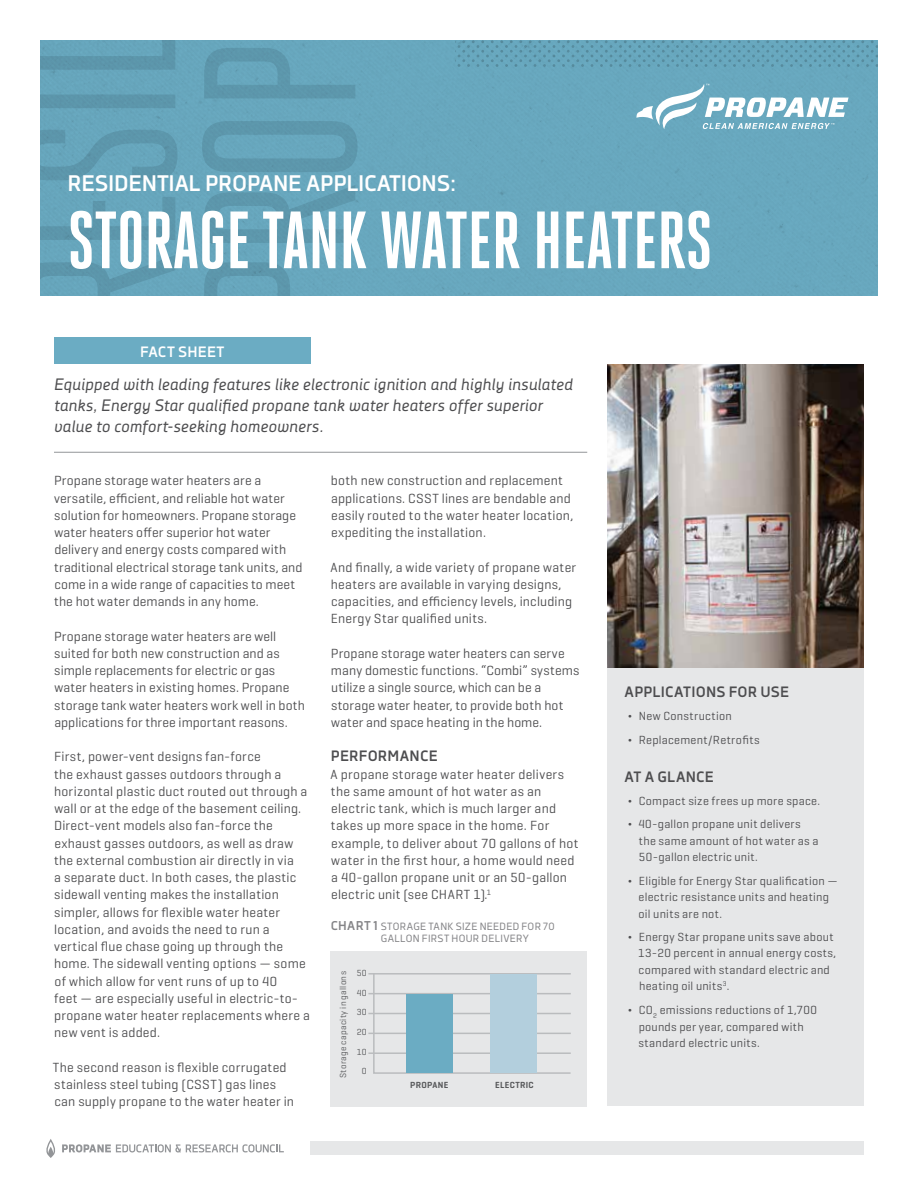
<style>
.page{position:relative;width:918px;height:1188px;background:#fff}
.page>*{position:absolute;margin:0;border:0;box-sizing:border-box;transform-origin:0 0}
.t1{font:700 81px "Heroic Condensed";letter-spacing:-.01em;color:#fff}
.t2{font:700 22.5px "Decima Nova";letter-spacing:-.01em;color:#fff}
.t3{font:italic 16.5px/21px "Decima Nova";letter-spacing:.01em;color:#4d4d4f}
.t4{font:700 15px "Decima Nova";letter-spacing:.01em;color:#4d4d4f}
.t5{font:700 15px "Decima Nova";letter-spacing:.01em;color:#fff}
.t6{font:13.5px/17.2px "Geogrotesque";letter-spacing:.015em;color:#4d4d4f}
.t7{font:12px/16.5px "Geogrotesque";letter-spacing:.02em;color:#4d4d4f}
.t8{font:10.5px/12px "Decima Nova";letter-spacing:.025em;color:#848487}
.t9{font:9px/19.6px "Geogrotesque";letter-spacing:.035em;color:#58595b}
.t10{font:600 9px "Geogrotesque";letter-spacing:.035em;color:#58595b}
.s1{font-weight:700;font-size:12.75px}
</style>
<div class="page">
<div style="left:178px;top:40px;width:700px;height:256px;background:#68a7be"></div>
<svg style="left:202px;top:40px;width:156px;height:256px;background:#63a0b6"></svg>
<svg style="left:40px;top:40px;width:138px;height:256px;background:#63a0b6"></svg>
<svg style="left:456px;top:40px;width:422px;height:28px;background:#65a3b9"></svg>
<div style="left:54px;top:338px;width:256px;height:26px;background:#6bacc3"></div>
<img style="left:608px;top:364px;width:256px;height:305px">
<hr style="left:54px;top:452px;width:533px;height:1px;background:#939598">
<div style="left:310px;top:1141px;width:554px;height:14px;background:#e6e7e8"></div>
<svg style="left:62px;top:1144px;width:222px;height:8px"></svg>
<svg style="left:46px;top:1139px;width:9px;height:19px"></svg>
<div style="left:331px;top:951px;width:256px;height:155px;background:#e6e7e8"></div>
<hr style="left:368px;top:1052px;width:203px;height:2px;background:#babcbe">
<hr style="left:368px;top:1013px;width:203px;height:1px;background:#babcbe">
<hr style="left:368px;top:1033px;width:203px;height:1px;background:#babcbe">
<hr style="left:368px;top:973px;width:203px;height:2px;background:#babcbe">
<svg style="left:372px;top:974px;width:199px;height:100px"></svg>
<hr style="left:368px;top:993px;width:203px;height:1px;background:#babcbe">
<div style="left:406px;top:994px;width:47px;height:78px;background:#6bacc3"></div>
<div style="left:491px;top:974px;width:46px;height:98px;background:#b3cfdd"></div>
<div style="left:608px;top:669px;width:256px;height:437px;background:#e6e7e8"></div>
<svg style="left:636px;top:84px;width:213px;height:45px"></svg>
<h2 class="t2" style="left:68px;top:171px;width:390px">RESIDENTIAL PROPANE APPLICATIONS:</h2>
<h1 class="t1" style="left:68px;top:196px;width:647px">STORAGE TANK WATER HEATERS</h1>
<p class="t5" style="left:140px;top:343px;width:86px">FACT SHEET</p>
<p class="t3" style="left:54px;top:374px;width:520px">Equipped with leading features like electronic ignition and highly insulated tanks, Energy Star qualified propane tank water heaters offer superior value to comfort-seeking homeowners.</p>
<p class="t6" style="left:54px;top:472px;width:250px">Propane storage water heaters are a versatile, efficient, and reliable hot water solution for homeowners. Propane storage water heaters offer superior hot water delivery and energy costs compared with traditional electrical storage tank units, and come in a wide range of capacities to meet the hot water demands in any home.</p>
<p class="t6" style="left:54px;top:627px;width:252px">Propane storage water heaters are well suited for both new construction and as simple replacements for electric or gas water heaters in existing homes. Propane storage tank water heaters work well in both applications for three important reasons.</p>
<p class="t6" style="left:54px;top:748px;width:257px">First, power-vent designs fan-force<br>the exhaust gasses outdoors through a horizontal plastic duct routed out through a wall or at the edge of the basement ceiling.<br>Direct-vent models also fan-force the exhaust gasses outdoors, as well as draw the external combustion air directly in via<br>a separate duct. In both cases, the plastic sidewall venting makes the installation simpler, allows for flexible water heater location, and avoids the need to run a vertical flue chase going up through the home. The sidewall venting options — some of which allow for vent runs of up to 40<br>feet — are especially useful in electric-to&shy;propane water heater replacements where a new vent is added.</p>
<p class="t6" style="left:53px;top:1058px;width:243px">The second reason is flexible corrugated stainless steel tubing (CSST) gas lines can supply propane to the water heater in</p>
<p class="t6" style="left:331px;top:472px;width:244px">both new construction and replacement applications. CSST lines are bendable and easily routed to the water heater location, expediting the installation.</p>
<p class="t6" style="left:331px;top:558px;width:247px">And finally, a wide variety of propane water heaters are available in varying designs, capacities, and efficiency levels, including Energy Star qualified units.</p>
<p class="t6" style="left:331px;top:644px;width:250px">Propane storage water heaters can serve many domestic functions. “Combi” systems utilize a single source, which can be a storage water heater, to provide both hot water and space heating in the home.</p>
<p class="t4" style="left:331px;top:747px;width:108px">PERFORMANCE</p>
<p class="t6" style="left:331px;top:765px;width:250px">A propane storage water heater delivers the same amount of hot water as an electric tank, which is much larger and takes up more space in the home. For example, to deliver about 70 gallons of hot water in the first hour, a home would need a 40-gallon propane unit or an 50-gallon electric unit (see CHART 1).<sup>1</sup></p>
<p class="t8" style="left:381px;top:920px;width:175px;text-indent:-50px"><span class="s1">CHART 1</span> STORAGE TANK SIZE NEEDED FOR 70<br>GALLON FIRST HOUR DELIVERY</p>
<p class="t9" style="left:333px;top:1078px;width:109px;rotate:-90deg">Storage capacity in gallons</p>
<p class="t9" style="left:357px;top:963px;width:12px">50</p>
<p class="t9" style="left:357px;top:983px;width:12px;line-height:18.6px">40<br>30</p>
<p class="t9" style="left:357px;top:1022px;width:12px;text-align:center">20<br>10<br>0</p>
<p class="t10" style="left:410px;top:1079px;width:40px">PROPANE</p>
<p class="t10" style="left:495px;top:1079px;width:40px">ELECTRIC</p>
<p class="t4" style="left:625px;top:683px;width:166px">APPLICATIONS FOR USE</p>
<p class="t7" style="left:628px;top:704px;width:134px;line-height:24px">¬ New Construction<br>¬ Replacement/Retrofits</p>
<p class="t4" style="left:625px;top:768px;width:91px">AT A GLANCE</p>
<p class="t7" style="left:628px;top:789px;width:194px;line-height:23.2px">¬ Compact size frees up more space. ¬ 40-gallon propane unit delivers</p>
<p class="t7" style="left:639px;top:832px;width:181px">the same amount of hot water as a<br>50-gallon electric unit.</p>
<p class="t7" style="left:639px;top:872px;width:201px;text-indent:-11px">¬ Eligible for Energy Star qualification — electric resistance units and heating oil units are not.</p>
<p class="t7" style="left:638px;top:928px;width:200px;text-indent:-10px">¬ Energy Star propane units save about 13-20 percent in annual energy costs, compared with standard electric and heating oil units<sup>3</sup>.</p>
<p class="t7" style="left:639px;top:1002px;width:180px;text-indent:-11px">¬ CO<sub>2</sub> emissions reductions of 1,700 pounds per year, compared with standard electric units.</p>
</div>
